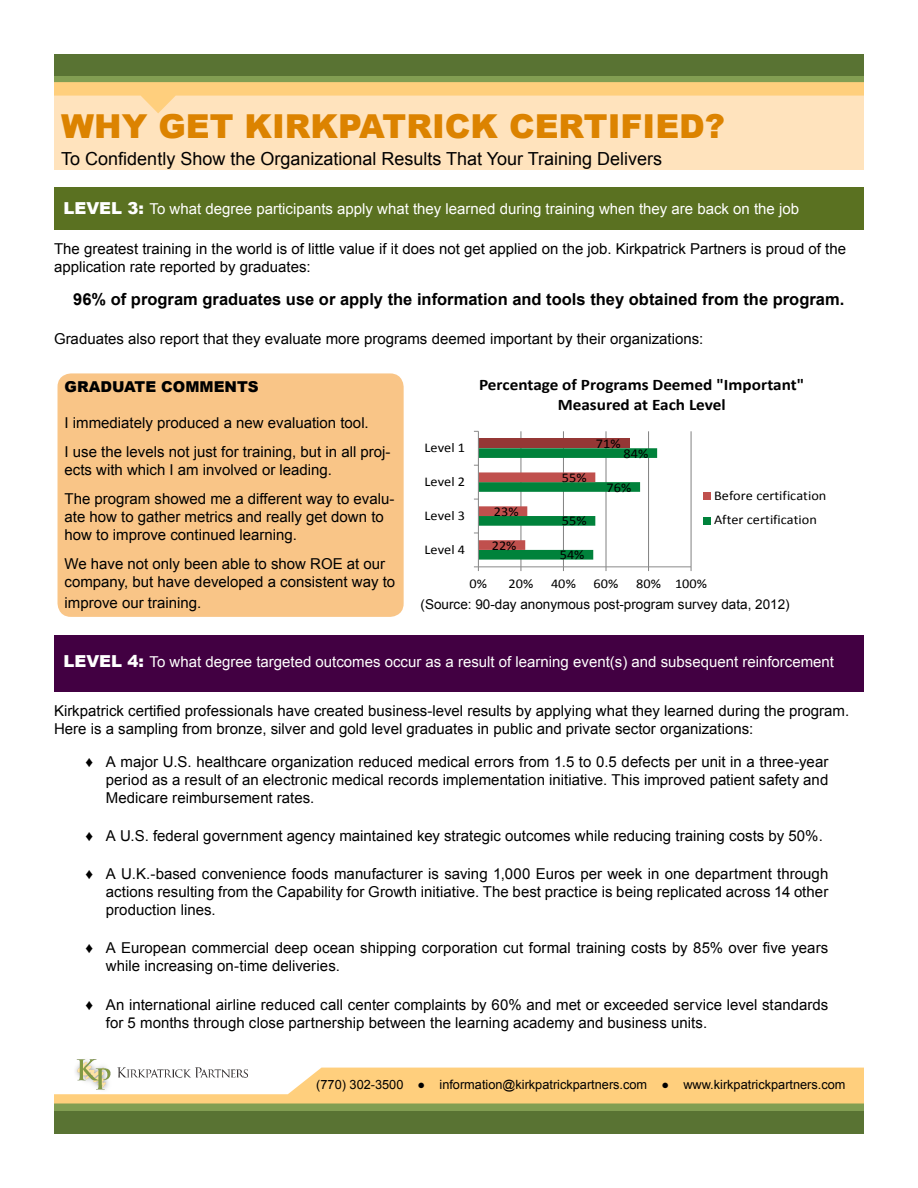
<style>
.page{position:relative;width:918px;height:1188px;background:#fff}
.page>*{position:absolute;margin:0;border:0;box-sizing:border-box;transform-origin:0 0}
.t1{font:900 33px "Arial";color:#dc8300}
.t2{font:18px "Arial";color:#000}
.t3{font:700 16.5px "Arial";color:#000}
.t4{font:700 16.2px/19.6px "Calibri";letter-spacing:-.005em;color:#000;text-align:center;scale:1.07 1}
.t5{font:15px/18px "Arial";color:#000}
.t6{font:15px "Arial";color:#fff}
.t7{font:900 15px "Arial";color:#000}
.t8{font:13.5px "Arial";color:#000}
.t9{font:13.35px/24.3px "Calibri";color:#000;scale:1.07 1}
.t10{font:12.75px "Arial";color:#000}
.s1{font-weight:900;font-size:16.5px}
</style>
<div class="page">
<div style="left:54px;top:1110px;width:810px;height:24px;background:#597333"></div>
<div style="left:54px;top:1103px;width:810px;height:8px;background:#829e52"></div>
<svg style="left:54px;top:1068px;width:810px;height:36px"></svg>
<div style="left:54px;top:75px;width:810px;height:9px;background:#829e52"></div>
<div style="left:54px;top:54px;width:810px;height:22px;background:#597333"></div>
<div style="left:54px;top:95px;width:810px;height:75px;background:#ffe3bd"></div>
<svg style="left:54px;top:82px;width:810px;height:31px"></svg>
<img style="left:68px;top:1059px;width:180px;height:39px">
<div style="left:58px;top:373px;width:346px;height:244px;background:#f9c587;border-radius:14px"></div>
<div style="left:54px;top:187px;width:810px;height:42px;background:#5a7121"></div>
<div style="left:54px;top:635px;width:810px;height:56px;background:#420042"></div>
<hr style="left:520px;top:431px;width:1px;height:136px;background:#868686">
<hr style="left:563px;top:431px;width:1px;height:136px;background:#868686">
<hr style="left:606px;top:431px;width:1px;height:136px;background:#868686">
<hr style="left:648px;top:431px;width:1px;height:136px;background:#868686">
<hr style="left:691px;top:431px;width:1px;height:136px;background:#868686">
<div style="left:478px;top:439px;width:151px;height:9px;background:#953735"></div>
<hr style="left:478px;top:566px;width:213px;height:1px;background:#868686">
<hr style="left:478px;top:431px;width:1px;height:136px;background:#868686">
<svg style="left:474px;top:566px;width:5px;height:5px"></svg>
<svg style="left:474px;top:448px;width:183px;height:112px"></svg>
<div style="left:703px;top:493px;width:8px;height:7px;background:#c0504d"></div>
<div style="left:703px;top:517px;width:8px;height:7px;background:#00823b"></div>
<h1 class="t1" style="left:61px;top:102px;width:665px">WHY GET KIRKPATRICK CERTIFIED?</h1>
<p class="t2" style="left:61px;top:147px;width:602px">To Confidently Show the Organizational Results That Your Training Delivers</p>
<p class="t6" style="left:63px;top:199px;width:737px"><span class="s1">LEVEL 3:</span> To what degree participants apply what they learned during training when they are back on the job</p>
<p class="t5" style="left:54px;top:240px;width:794px">The greatest training in the world is of little value if it does not get applied on the job. Kirkpatrick Partners is proud of the application rate reported by graduates:</p>
<p class="t3" style="left:73px;top:288px;width:773px">96% of program graduates use or apply the information and tools they obtained from the program.</p>
<p class="t5" style="left:54px;top:330px;width:651px">Graduates also report that they evaluate more programs deemed important by their organizations:</p>
<p class="t7" style="left:65px;top:376px;width:196px">GRADUATE COMMENTS</p>
<p class="t5" style="left:65px;top:414px;width:306px">I immediately produced a new evaluation tool.</p>
<p class="t5" style="left:65px;top:443px;width:328px">I use the levels not just for training, but in all proj&shy;ects with which I am involved or leading.</p>
<p class="t5" style="left:65px;top:490px;width:331px">The program showed me a different way to evalu&shy;ate how to gather metrics and really get down to how to improve continued learning.</p>
<p class="t5" style="left:65px;top:555px;width:332px">We have not only been able to show ROE at our company, but have developed a consistent way to</p>
<p class="t5" style="left:65px;top:594px;width:138px">improve our training.</p>
<p class="t4" style="left:479px;top:375px;width:305px">Percentage of Programs Deemed "Important"<br>Measured at Each Level</p>
<p class="t9" style="left:596px;top:431px;width:25px">71%</p>
<p class="t9" style="left:424px;top:436px;width:39px">Level 1</p>
<p class="t9" style="left:624px;top:441px;width:25px">84%</p>
<p class="t9" style="left:562px;top:465px;width:25px">55%</p>
<p class="t9" style="left:424px;top:469px;width:39px">Level 2</p>
<p class="t9" style="left:607px;top:475px;width:25px">76%</p>
<p class="t9" style="left:714px;top:484px;width:107px">Before certification<br>After certification</p>
<p class="t9" style="left:494px;top:499px;width:25px">23%</p>
<p class="t9" style="left:424px;top:503px;width:39px">Level 3</p>
<p class="t9" style="left:562px;top:509px;width:25px">55%</p>
<p class="t9" style="left:492px;top:533px;width:25px">22%</p>
<p class="t9" style="left:424px;top:537px;width:39px">Level 4</p>
<p class="t9" style="left:560px;top:543px;width:25px">54%</p>
<p class="t9" style="left:470px;top:572px;width:18px">0%</p>
<p class="t9" style="left:509px;top:572px;width:25px">20%</p>
<p class="t9" style="left:551px;top:572px;width:25px">40%</p>
<p class="t9" style="left:594px;top:572px;width:25px">60%</p>
<p class="t9" style="left:636px;top:572px;width:68px">80% 100%</p>
<p class="t8" style="left:421px;top:595px;width:371px">(Source: 90-day anonymous post-program survey data, 2012)</p>
<p class="t6" style="left:63px;top:652px;width:772px"><span class="s1">LEVEL 4:</span> To what degree targeted outcomes occur as a result of learning event(s) and subsequent reinforcement</p>
<p class="t5" style="left:54px;top:702px;width:797px">Kirkpatrick certified professionals have created business-level results by applying what they learned during the program.<br>Here is a sampling from bronze, silver and gold level graduates in public and private sector organizations:</p>
<p class="t5" style="left:106px;top:753px;width:724px;text-align:justify;text-indent:-20px">♦ A major U.S. healthcare organization reduced medical errors from 1.5 to 0.5 defects per unit in a three-year period as a result of an electronic medical records implementation initiative. This improved patient safety and Medicare reimbursement rates.</p>
<p class="t5" style="left:86px;top:827px;width:739px">♦ A U.S. federal government agency maintained key strategic outcomes while reducing training costs by 50%.</p>
<p class="t5" style="left:106px;top:865px;width:724px;text-align:justify;text-indent:-20px">♦ A U.K.-based convenience foods manufacturer is saving 1,000 Euros per week in one department through actions resulting from the Capability for Growth initiative. The best practice is being replicated across 14 other production lines.</p>
<p class="t5" style="left:106px;top:939px;width:724px;text-indent:-20px">♦ A European commercial deep ocean shipping corporation cut formal training costs by 85% over five years while increasing on-time deliveries.</p>
<p class="t5" style="left:106px;top:996px;width:724px;text-indent:-20px">♦ An international airline reduced call center complaints by 60% and met or exceeded service level standards for 5 months through close partnership between the learning academy and business units.</p>
<p class="t10" style="left:316px;top:1076px;width:531px">(770) 302-3500 ● information@kirkpatrickpartners.com ● www.kirkpatrickpartners.com</p>
</div>
